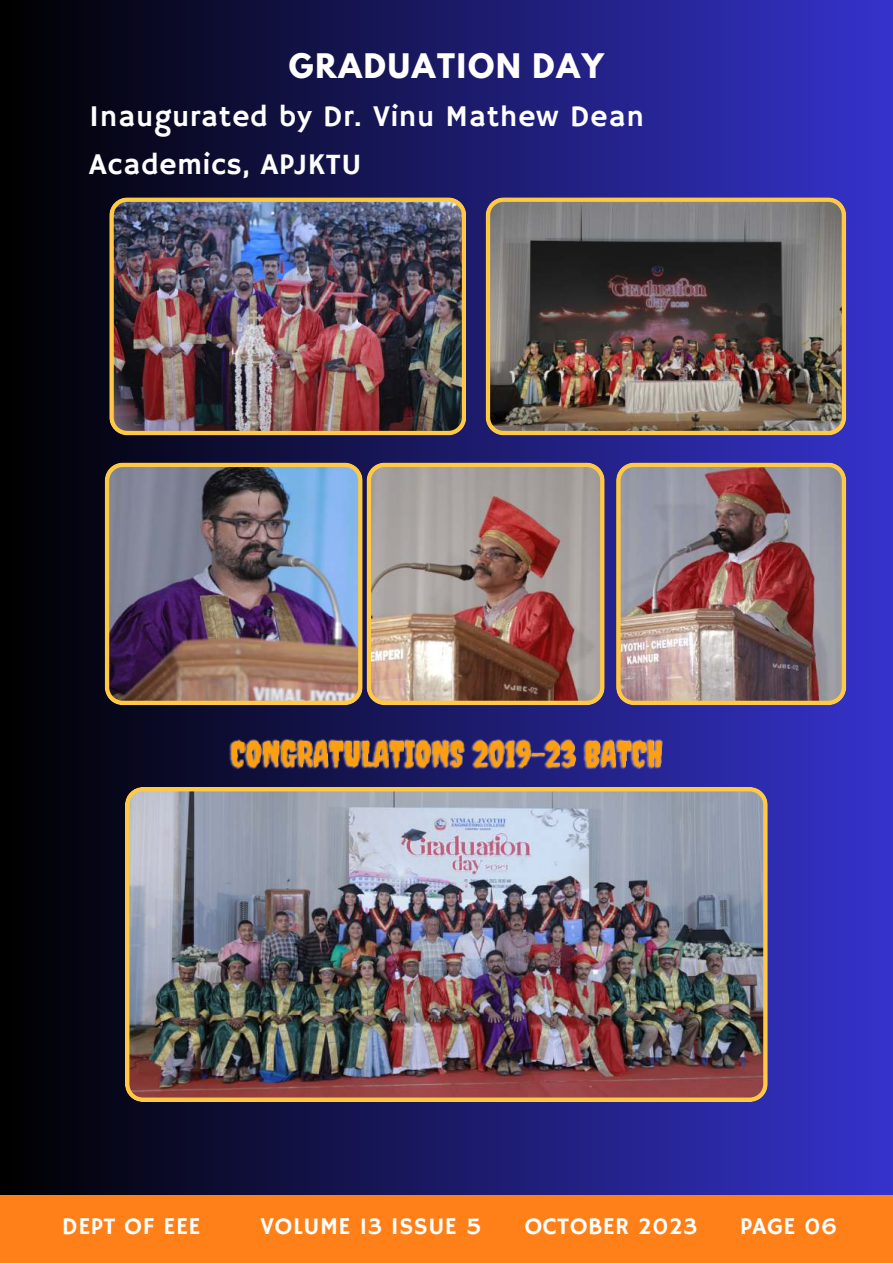
<style>
.page{position:relative;width:893px;height:1264px;background:#fff}
.page>*{position:absolute;margin:0;border:0;box-sizing:border-box;transform-origin:0 0}
.t1{font:30px/47.2px "Hammersmith One";letter-spacing:.02em;color:#fff}
.t2{font:700 30px "League Spartan";letter-spacing:.06em;color:#fff}
.t3{font:24px "Hammersmith One";letter-spacing:.02em;color:#fff}
</style>
<div class="page">
<div style="left:0;top:0;width:892px;height:1262px;background:linear-gradient(to right,#000,#3533cb)"></div>
<img style="left:109px;top:197px;width:357px;height:238px">
<img style="left:485px;top:197px;width:361px;height:238px">
<img style="left:105px;top:462px;width:257px;height:243px">
<img style="left:366px;top:462px;width:238px;height:243px">
<img style="left:616px;top:462px;width:230px;height:243px">
<img style="left:125px;top:787px;width:642px;height:314px">
<img style="left:224px;top:732px;width:441px;height:42px">
<div style="left:0;top:1195px;width:892px;height:67px;background:#ff8019"></div>
<p class="t2" style="left:289px;top:43px;width:317px">GRADUATION DAY</p>
<p class="t1" style="left:89px;top:95px;width:556px">Inaugurated by Dr. Vinu Mathew Dean<br>Academics, APJKTU</p>
<p class="t3" style="left:62px;top:1212px;width:140px">DEPT OF EEE</p>
<p class="t3" style="left:260px;top:1212px;width:223px">VOLUME 13 ISSUE 5</p>
<p class="t3" style="left:524px;top:1212px;width:174px">OCTOBER 2023</p>
<p class="t3" style="left:740px;top:1212px;width:98px">PAGE 06</p>
</div>
